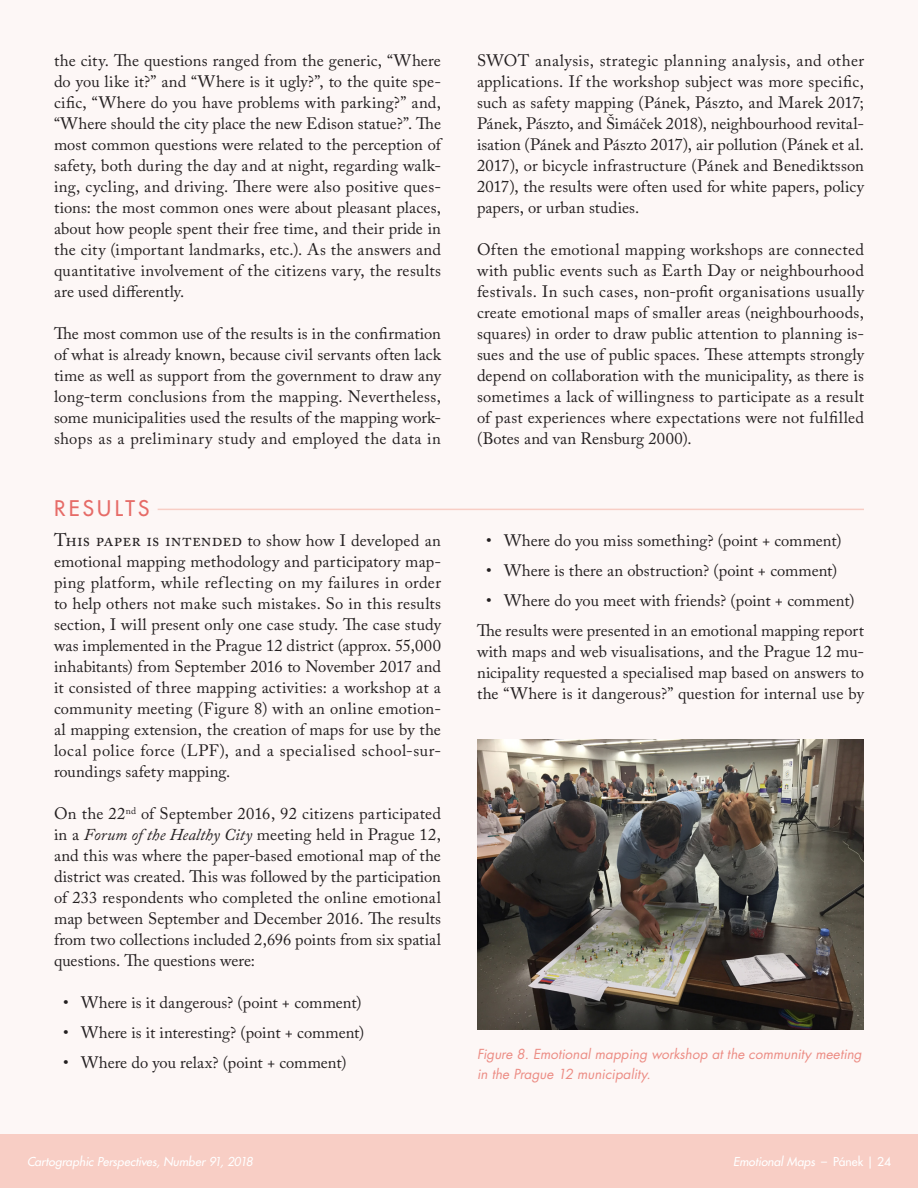
<style>
.page{position:relative;width:918px;height:1188px;background:#fff}
.page>*{position:absolute;margin:0;border:0;box-sizing:border-box;transform-origin:0 0}
.Greater_Header{font:500 21px "Futura Std";letter-spacing:.155em;color:#e66b67}
.Main_Body_Text{font:16.5px/21px "Adobe Caslon Pro";letter-spacing:.01em;color:#231f20;text-align:justify}
.t1{font:italic 13.5px/19.5px "Futura Std";color:#ec8c84}
.t2{font:italic 500 12px "Futura Std";letter-spacing:.005em;color:#fff}
.s1{font-size:18px}
.s2{font-style:italic}
.s3{font-style:normal}
</style>
<div class="page">
<div style="left:0;top:1134px;width:918px;height:54px;background:#f8cec5"></div>
<div style="left:0;top:0;width:918px;height:1134px;background:#fdf7f6"></div>
<hr style="left:54px;top:509px;width:810px;height:1px;background:#f8cec5">
<hr style="left:54px;top:508px;width:104px;height:3px;background:#fdf7f6">
<img style="left:477px;top:740px;width:387px;height:290px">
<p class="Main_Body_Text" style="left:54px;top:50px;width:390px">the city. The questions ranged from the generic, “Where do you like it?” and “Where is it ugly?”, to the quite spe&shy;cific, “Where do you have problems with parking?” and, “Where should the city place the new Edison statue?”. The most common questions were related to the perception of safety, both during the day and at night, regarding walk&shy;ing, cycling, and driving. There were also positive ques&shy;tions: the most common ones were about pleasant places, about how people spent their free time, and their pride in the city (important landmarks, etc.). As the answers and quantitative involvement of the citizens vary, the results are used differently.</p>
<p class="Main_Body_Text" style="left:54px;top:323px;width:389px">The most common use of the results is in the confirmation of what is already known, because civil servants often lack time as well as support from the government to draw any long-term conclusions from the mapping. Nevertheless, some municipalities used the results of the mapping work&shy;shops as a preliminary study and employed the data in</p>
<p class="Greater_Header" style="left:54px;top:495px;width:97px">RESULTS</p>
<p class="Main_Body_Text" style="left:54px;top:530px;width:389px"><span class="s1">This paper is intended</span> to show how I developed an emotional mapping methodology and participatory map&shy;ping platform, while reflecting on my failures in order to help others not make such mistakes. So in this results section, I will present only one case study. The case study was implemented in the Prague 12 district (approx. 55,000 inhabitants) from September 2016 to November 2017 and it consisted of three mapping activities: a workshop at a community meeting (Figure 8) with an online emotion&shy;al mapping extension, the creation of maps for use by the local police force (LPF), and a specialised school-sur&shy;roundings safety mapping.</p>
<p class="Main_Body_Text" style="left:54px;top:803px;width:389px">On the 22<sup>nd</sup> of September 2016, 92 citizens participated in a <span class="s2">Forum of the Healthy City</span> meeting held in Prague 12, and this was where the paper-based emotional map of the district was created. This was followed by the participation of 233 respondents who completed the online emotional map between September and December 2016. The results from two collections included 2,696 points from six spatial questions. The questions were:</p>
<p class="Main_Body_Text" style="left:63px;top:992px;width:300px">• Where is it dangerous? (point + comment)</p>
<p class="Main_Body_Text" style="left:63px;top:1022px;width:303px">• Where is it interesting? (point + comment)</p>
<p class="Main_Body_Text" style="left:63px;top:1052px;width:285px">• Where do you relax? (point + comment)</p>
<p class="Main_Body_Text" style="left:477px;top:50px;width:389px">SWOT analysis, strategic planning analysis, and other applications. If the workshop subject was more specific, such as safety mapping (Pánek, Pászto, and Marek 2017; Pánek, Pászto, and Šimáček 2018), neighbourhood revital&shy;isation (Pánek and Pászto 2017), air pollution (Pánek et al.<br>2017), or bicycle infrastructure (Pánek and Benediktsson 2017), the results were often used for white papers, policy papers, or urban studies.</p>
<p class="Main_Body_Text" style="left:477px;top:239px;width:389px">Often the emotional mapping workshops are connected with public events such as Earth Day or neighbourhood festivals. In such cases, non-profit organisations usually create emotional maps of smaller areas (neighbourhoods, squares) in order to draw public attention to planning is&shy;sues and the use of public spaces. These attempts strongly depend on collaboration with the municipality, as there is sometimes a lack of willingness to participate as a result of past experiences where expectations were not fulfilled (Botes and van Rensburg 2000).</p>
<p class="Main_Body_Text" style="left:486px;top:530px;width:357px">• Where do you miss something? (point + comment)</p>
<p class="Main_Body_Text" style="left:486px;top:560px;width:353px">• Where is there an obstruction? (point + comment)</p>
<p class="Main_Body_Text" style="left:486px;top:590px;width:370px">• Where do you meet with friends? (point + comment)</p>
<p class="Main_Body_Text" style="left:477px;top:620px;width:389px">The results were presented in an emotional mapping report with maps and web visualisations, and the Prague 12 mu&shy;nicipality requested a specialised map based on answers to the “Where is it dangerous?” question for internal use by</p>
<p class="t1" style="left:477px;top:1044px;width:386px">Figure 8. Emotional mapping workshop at the community meeting in the Prague 12 municipality.</p>
<p class="t2" style="left:27px;top:1154px;width:227px">Cartographic Perspectives, Number 91, 2018</p>
<p class="t2" style="left:733px;top:1154px;width:159px">Emotional Maps <span class="s3">– Pánek | 24</span></p>
</div>
